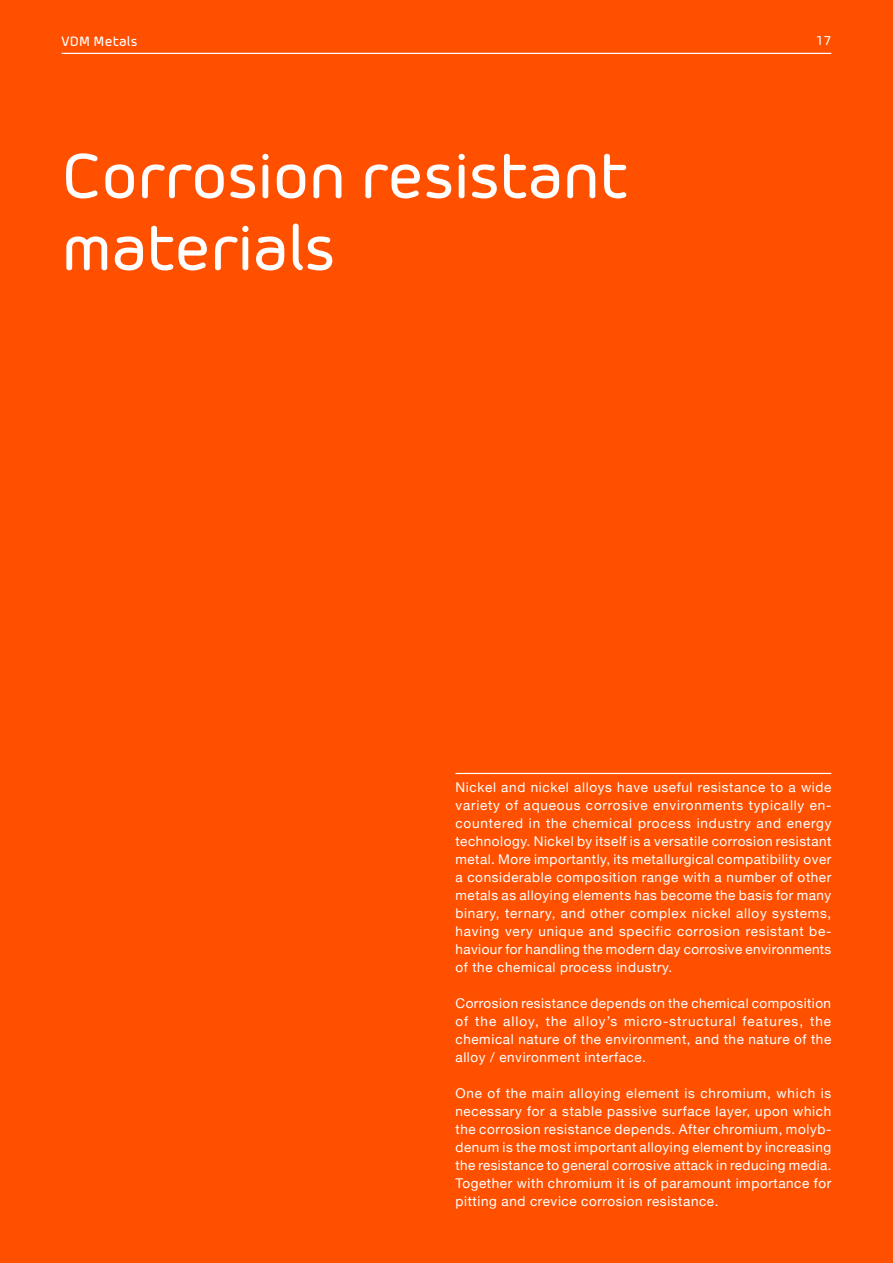
<style>
.page{position:relative;width:893px;height:1263px;background:#ff5000}
.page>*{position:absolute;margin:0;border:0;box-sizing:border-box;transform-origin:0 0}
._04_weiß{font:500 63px "Morebi Rounded";letter-spacing:-.01em;color:#fff}
._05_weiß__Linie{font:13.5px/18px "Helvetica Neue";letter-spacing:.045em;color:#fff;text-align:justify}
._05_weiß{font:13.5px/18px "Helvetica Neue";letter-spacing:.045em;color:#fff;text-align:justify}
.Kolumnentitel_weiß{font:500 13.5px "Morebi Rounded";letter-spacing:.015em;color:#fff}
.Seitenzahl_weiß__rec{font:500 12.75px "Morebi Rounded";color:#fff}
</style>
<div class="page">
<hr style="left:62px;top:53px;width:769px;height:1px;background:#fff">
<hr style="left:455px;top:773px;width:376px;height:1px;background:#fff">
<p class="Kolumnentitel_weiß" style="left:62px;top:31px;width:77px">VDM Metals</p>
<p class="Seitenzahl_weiß__rec" style="left:816px;top:31px;width:17px">17</p>
<p class="_04_weiß" style="left:62px;top:130px;width:568px">Corrosion resistant</p>
<p class="_04_weiß" style="left:62px;top:202px;width:275px">materials</p>
<p class="_05_weiß__Linie" style="left:455px;top:779px;width:378px">Nickel and nickel alloys have useful resistance to a wide variety of aqueous corrosive environments typically en&shy;countered in the chemical process industry and energy technology. Nickel by itself is a versatile corrosion resistant metal. More importantly, its metallurgical compatibility over a considerable composition range with a number of other metals as alloying elements has become the basis for many binary, ternary, and other complex nickel alloy systems, having very unique and specific corrosion resistant be&shy;haviour for handling the modern day corrosive environments of the chemical process industry.</p>
<p class="_05_weiß" style="left:455px;top:995px;width:377px">Corrosion resistance depends on the chemical composition</p>
<p class="_05_weiß" style="left:455px;top:1013px;width:377px">of the alloy, the alloy’s micro-structural features, the chemical nature of the environment, and the nature of the alloy / environment interface.</p>
<p class="_05_weiß" style="left:455px;top:1085px;width:378px">One of the main alloying element is chromium, which is necessary for a stable passive surface layer, upon which the corrosion resistance depends. After chromium, molyb&shy;denum is the most important alloying element by increasing the resistance to general corrosive attack in reducing media.<br>Together with chromium it is of paramount importance for pitting and crevice corrosion resistance.</p>
</div>
